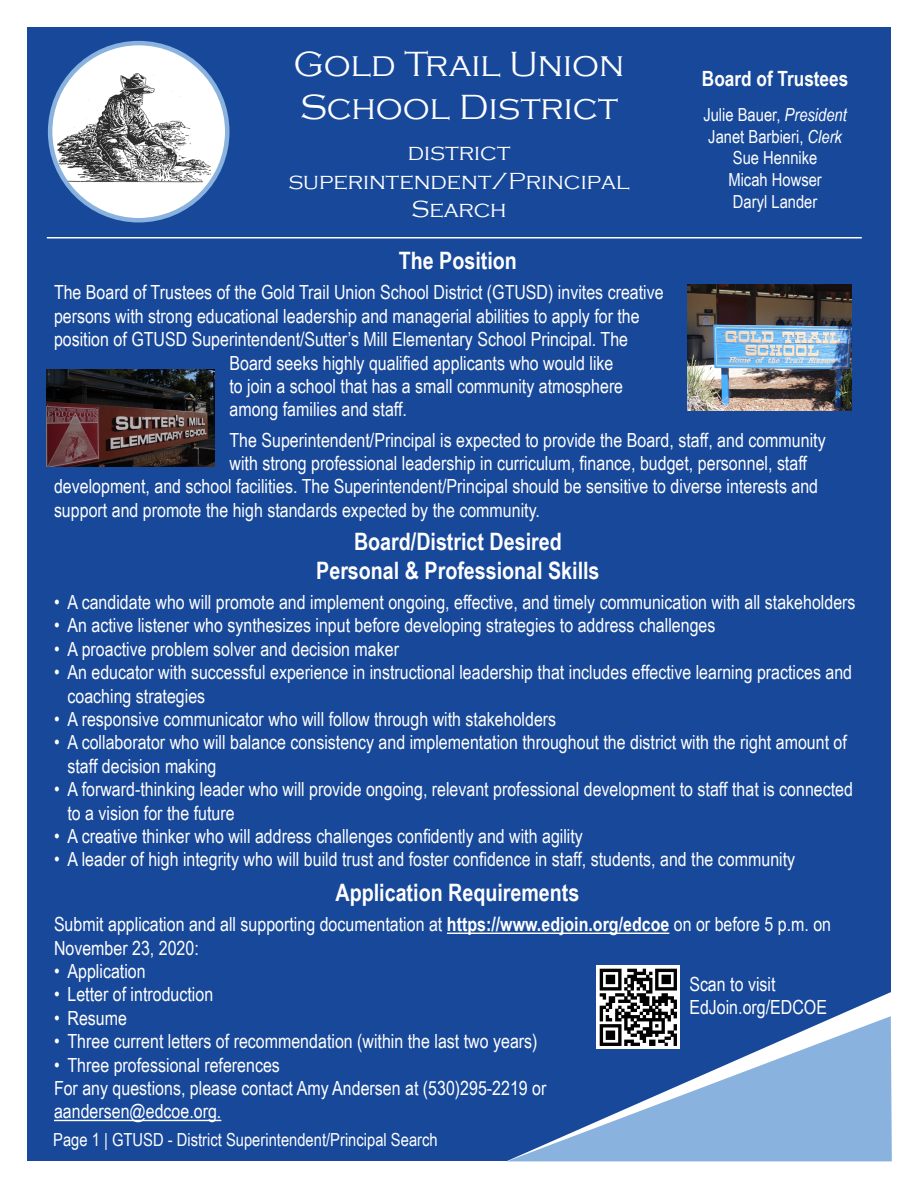
<style>
.page{position:relative;width:918px;height:1188px;background:#fff}
.page>*{position:absolute;margin:0;border:0;box-sizing:border-box;transform-origin:0 0}
.t1{font:300 36px "Copperplate Gothic";color:#fff}
.Headings_inside{font:700 24px "Arial Narrow";color:#fff}
.t2{font:300 24px "Copperplate Gothic";color:#fff}
.Heading{font:700 21px "Arial Narrow";color:#fff}
.t3{font:19.5px/23.4px "Arial Narrow";color:#fff}
.Page_footer{font:18px "Arial Narrow";color:#fff}
.s1{font-weight:700}
.s2{font-style:italic}
</style>
<div class="page">
<div style="left:27px;top:27px;width:864px;height:1134px;background:#17489a"></div>
<img style="left:50px;top:43px;width:177px;height:177px;border-radius:87px">
<div style="left:48px;top:41px;width:182px;height:181px;border:4px solid #8ab2de;border-radius:50%"></div>
<hr style="left:47px;top:237px;width:815px;height:1px;background:#fff">
<hr style="left:447px;top:933px;width:222px;height:1px;background:#fff">
<hr style="left:54px;top:1120px;width:167px;height:1px;background:#fff">
<img style="left:687px;top:285px;width:164px;height:126px">
<img style="left:47px;top:369px;width:168px;height:98px">
<svg style="left:507px;top:992px;width:384px;height:170px"></svg>
<svg style="left:507px;top:1016px;width:384px;height:145px;fill:#8ab2de"></svg>
<svg style="left:891px;top:1056px;width:1px;height:106px"></svg>
<img style="left:596px;top:966px;width:84px;height:83px">
<p class="t1" style="left:294px;top:44px;width:332px">Gold Trail Union</p>
<p class="t1" style="left:300px;top:88px;width:319px">School District</p>
<p class="t2" style="left:408px;top:139px;width:104px">district</p>
<p class="t2" style="left:288px;top:168px;width:343px">superintendent/Principal</p>
<p class="t2" style="left:412px;top:196px;width:96px">Search</p>
<p class="Headings_inside" style="left:399px;top:243px;width:120px">The Position</p>
<p class="t3" style="left:54px;top:280px;width:611px">The Board of Trustees of the Gold Trail Union School District (GTUSD) invites creative</p>
<p class="t3" style="left:54px;top:303px;width:587px">persons with strong educational leadership and managerial abilities to apply for the</p>
<p class="t3" style="left:54px;top:327px;width:576px">position of GTUSD Superintendent/Sutter’s Mill Elementary School Principal. The</p>
<p class="t3" style="left:230px;top:350px;width:385px">Board seeks highly qualified applicants who would like</p>
<p class="t3" style="left:230px;top:374px;width:395px">to join a school that has a small community atmosphere</p>
<p class="t3" style="left:230px;top:397px;width:179px">among families and staff.</p>
<p class="t3" style="left:230px;top:427px;width:598px">The Superintendent/Principal is expected to provide the Board, staff, and community</p>
<p class="t3" style="left:230px;top:451px;width:579px">with strong professional leadership in curriculum, finance, budget, personnel, staff</p>
<p class="t3" style="left:54px;top:474px;width:766px">development, and school facilities. The Superintendent/Principal should be sensitive to diverse interests and</p>
<p class="t3" style="left:54px;top:497px;width:488px">support and promote the high standards expected by the community.</p>
<p class="Headings_inside" style="left:354px;top:523px;width:209px">Board/District Desired</p>
<p class="Headings_inside" style="left:316px;top:552px;width:285px">Personal &amp; Professional Skills</p>
<p class="t3" style="left:54px;top:590px;width:803px">• A candidate who will promote and implement ongoing, effective, and timely communication with all stakeholders</p>
<p class="t3" style="left:54px;top:613px;width:663px">• An active listener who synthesizes input before developing strategies to address challenges</p>
<p class="t3" style="left:54px;top:637px;width:346px">• A proactive problem solver and decision maker</p>
<p class="t3" style="left:68px;top:660px;width:786px;text-indent:-14px">• An educator with successful experience in instructional leadership that includes effective learning practices and coaching strategies</p>
<p class="t3" style="left:54px;top:707px;width:504px">• A responsive communicator who will follow through with stakeholders</p>
<p class="t3" style="left:68px;top:730px;width:781px;text-indent:-14px">• A collaborator who will balance consistency and implementation throughout the district with the right amount of staff decision making</p>
<p class="t3" style="left:68px;top:777px;width:787px;text-indent:-14px">• A forward-thinking leader who will provide ongoing, relevant professional development to staff that is connected to a vision for the future</p>
<p class="t3" style="left:54px;top:824px;width:530px">• A creative thinker who will address challenges confidently and with agility</p>
<p class="t3" style="left:54px;top:847px;width:743px">• A leader of high integrity who will build trust and foster confidence in staff, students, and the community</p>
<p class="Headings_inside" style="left:336px;top:874px;width:245px">Application Requirements</p>
<p class="t3" style="left:54px;top:912px;width:779px">Submit application and all supporting documentation at <span class="s1">https://www.edjoin.org/edcoe</span> on or before 5 p.m. on<br>November 23, 2020:</p>
<p class="t3" style="left:54px;top:959px;width:93px">• Application</p>
<p class="t3" style="left:54px;top:982px;width:161px">• Letter of introduction</p>
<p class="t3" style="left:54px;top:1006px;width:75px">• Resume</p>
<p class="t3" style="left:54px;top:1029px;width:485px">• Three current letters of recommendation (within the last two years)</p>
<p class="t3" style="left:54px;top:1052px;width:227px">• Three professional references</p>
<p class="t3" style="left:54px;top:1076px;width:494px">For any questions, please contact Amy Andersen at (530)295-2219 or</p>
<p class="t3" style="left:54px;top:1099px;width:169px">aandersen@edcoe.org.</p>
<p class="Page_footer" style="left:53px;top:1126px;width:386px">Page 1 | GTUSD - District Superintendent/Principal Search</p>
<p class="Heading" style="left:702px;top:63px;width:148px">Board of Trustees</p>
<p class="Page_footer" style="left:703px;top:102px;width:145px">Julie Bauer, <span class="s2">President</span></p>
<p class="Page_footer" style="left:708px;top:123px;width:135px">Janet Barbieri, <span class="s2">Clerk</span></p>
<p class="Page_footer" style="left:733px;top:145px;width:86px">Sue Hennike</p>
<p class="Page_footer" style="left:728px;top:166px;width:95px">Micah Howser</p>
<p class="Page_footer" style="left:733px;top:188px;width:86px">Daryl Lander</p>
<p class="t3" style="left:689px;top:972px;width:139px">Scan to visit<br>EdJoin.org/EDCOE</p>
</div>
